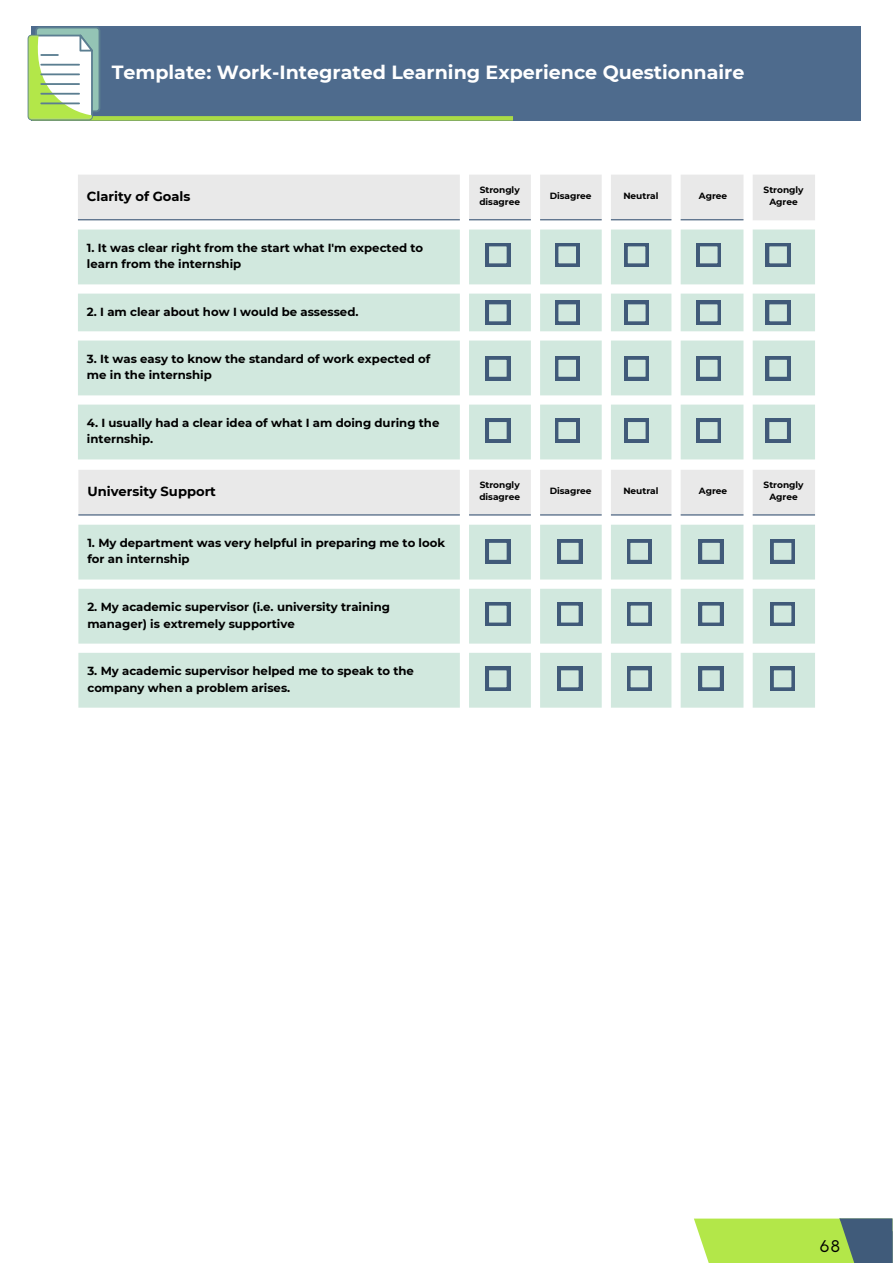
<style>
.page{position:relative;width:893px;height:1263px;background:#fff}
.page>*{position:absolute;margin:0;border:0;box-sizing:border-box;transform-origin:0 0}
.t1{font:700 19.05px "Montserrat";color:#fff}
.t2{font:300 15px "LEMONMILK";color:#000}
.t3{font:700 13.05px "Montserrat";color:#000}
.t4{font:700 11.7px/16.4px "Montserrat";color:#000}
.t5{font:700 9px/11.9px "Montserrat";color:#000}
</style>
<div class="page">
<svg style="left:694px;top:1218px;width:198px;height:45px;background:#9dc85c"></svg>
<div style="left:78px;top:175px;width:737px;height:45px;background:#e9e9e9"></div>
<svg style="left:78px;top:230px;width:737px;height:229px;fill:#d1e8de"></svg>
<hr style="left:78px;top:219px;width:382px;height:1px;background:#405b7a">
<hr style="left:469px;top:219px;width:62px;height:1px;background:#405b7a">
<hr style="left:540px;top:219px;width:62px;height:1px;background:#405b7a">
<hr style="left:611px;top:219px;width:60px;height:1px;background:#405b7a">
<hr style="left:681px;top:219px;width:62px;height:1px;background:#405b7a">
<svg style="left:555px;top:243px;width:24px;height:24px"></svg>
<svg style="left:555px;top:301px;width:24px;height:24px"></svg>
<svg style="left:555px;top:356px;width:24px;height:24px"></svg>
<svg style="left:555px;top:419px;width:24px;height:23px"></svg>
<svg style="left:624px;top:243px;width:25px;height:24px"></svg>
<svg style="left:625px;top:301px;width:24px;height:24px"></svg>
<svg style="left:625px;top:356px;width:24px;height:24px"></svg>
<svg style="left:625px;top:419px;width:24px;height:23px"></svg>
<svg style="left:697px;top:243px;width:24px;height:24px"></svg>
<svg style="left:697px;top:301px;width:24px;height:24px"></svg>
<svg style="left:697px;top:356px;width:24px;height:24px"></svg>
<svg style="left:697px;top:419px;width:24px;height:23px"></svg>
<svg style="left:766px;top:243px;width:24px;height:24px"></svg>
<svg style="left:766px;top:301px;width:24px;height:24px"></svg>
<svg style="left:766px;top:356px;width:24px;height:24px"></svg>
<svg style="left:766px;top:419px;width:24px;height:23px"></svg>
<svg style="left:486px;top:243px;width:24px;height:24px"></svg>
<svg style="left:486px;top:301px;width:24px;height:24px"></svg>
<svg style="left:486px;top:356px;width:24px;height:24px"></svg>
<svg style="left:486px;top:419px;width:24px;height:23px"></svg>
<div style="left:78px;top:470px;width:737px;height:45px;background:#e9e9e9"></div>
<svg style="left:78px;top:525px;width:737px;height:183px;fill:#d1e8de"></svg>
<hr style="left:78px;top:514px;width:382px;height:1px;background:#405b7a">
<hr style="left:469px;top:514px;width:62px;height:1px;background:#405b7a">
<hr style="left:540px;top:514px;width:62px;height:1px;background:#405b7a">
<hr style="left:611px;top:514px;width:60px;height:1px;background:#405b7a">
<hr style="left:681px;top:514px;width:62px;height:1px;background:#405b7a">
<hr style="left:753px;top:514px;width:62px;height:1px;background:#405b7a">
<svg style="left:558px;top:539px;width:24px;height:24px"></svg>
<svg style="left:558px;top:602px;width:24px;height:24px"></svg>
<svg style="left:558px;top:667px;width:24px;height:24px"></svg>
<svg style="left:627px;top:539px;width:24px;height:24px"></svg>
<svg style="left:627px;top:602px;width:25px;height:24px"></svg>
<svg style="left:627px;top:667px;width:25px;height:24px"></svg>
<svg style="left:699px;top:539px;width:24px;height:24px"></svg>
<svg style="left:699px;top:602px;width:24px;height:24px"></svg>
<svg style="left:699px;top:667px;width:24px;height:24px"></svg>
<svg style="left:770px;top:539px;width:25px;height:24px"></svg>
<svg style="left:770px;top:602px;width:25px;height:24px"></svg>
<svg style="left:770px;top:667px;width:25px;height:24px"></svg>
<svg style="left:486px;top:539px;width:24px;height:24px"></svg>
<svg style="left:486px;top:602px;width:24px;height:24px"></svg>
<svg style="left:486px;top:667px;width:24px;height:24px"></svg>
<div style="left:32px;top:26px;width:829px;height:95px;background:#4e6b8d"></div>
<div style="left:32px;top:116px;width:481px;height:5px;background:#aadb46"></div>
<svg style="left:28px;top:27px;width:72px;height:93px;background:#c6e0b4"></svg>
<hr style="left:40px;top:64px;width:40px;height:2px;background:#5b7e91">
<hr style="left:40px;top:73px;width:40px;height:2px;background:#5b7e91">
<hr style="left:40px;top:83px;width:40px;height:2px;background:#5b7e91">
<hr style="left:40px;top:93px;width:40px;height:2px;background:#5b7e91">
<hr style="left:40px;top:102px;width:40px;height:2px;background:#5b7e91">
<p class="t1" style="left:112px;top:59px;width:634px">Template: Work-Integrated Learning Experience Questionnaire</p>
<p class="t3" style="left:87px;top:187px;width:105px">Clarity of Goals</p>
<p class="t5" style="left:479px;top:184px;width:42px">Strongly disagree</p>
<p class="t5" style="left:550px;top:190px;width:43px">Disagree</p>
<p class="t5" style="left:623px;top:190px;width:37px">Neutral</p>
<p class="t5" style="left:699px;top:190px;width:30px">Agree</p>
<p class="t5" style="left:764px;top:184px;width:41px;text-align:center">Strongly<br>Agree</p>
<p class="t4" style="left:87px;top:239px;width:338px">1. It was clear right from the start what I'm expected to learn from the internship</p>
<p class="t4" style="left:87px;top:303px;width:273px">2. I am clear about how I would be assessed.</p>
<p class="t4" style="left:87px;top:350px;width:345px">3. It was easy to know the standard of work expected of me in the internship</p>
<p class="t4" style="left:87px;top:414px;width:354px">4. I usually had a clear idea of what I am doing during the internship.</p>
<p class="t3" style="left:87px;top:482px;width:130px">University Support</p>
<p class="t5" style="left:479px;top:479px;width:42px">Strongly disagree</p>
<p class="t5" style="left:550px;top:485px;width:43px">Disagree</p>
<p class="t5" style="left:623px;top:485px;width:37px">Neutral</p>
<p class="t5" style="left:699px;top:485px;width:30px">Agree</p>
<p class="t5" style="left:764px;top:479px;width:41px;text-align:center">Strongly<br>Agree</p>
<p class="t4" style="left:87px;top:534px;width:359px">1. My department was very helpful in preparing me to look for an internship</p>
<p class="t4" style="left:87px;top:598px;width:304px">2. My academic supervisor (i.e. university training manager) is extremely supportive</p>
<p class="t4" style="left:87px;top:662px;width:328px">3. My academic supervisor helped me to speak to the company when a problem arises.</p>
<p class="t2" style="left:820px;top:1236px;width:22px">68</p>
</div>
